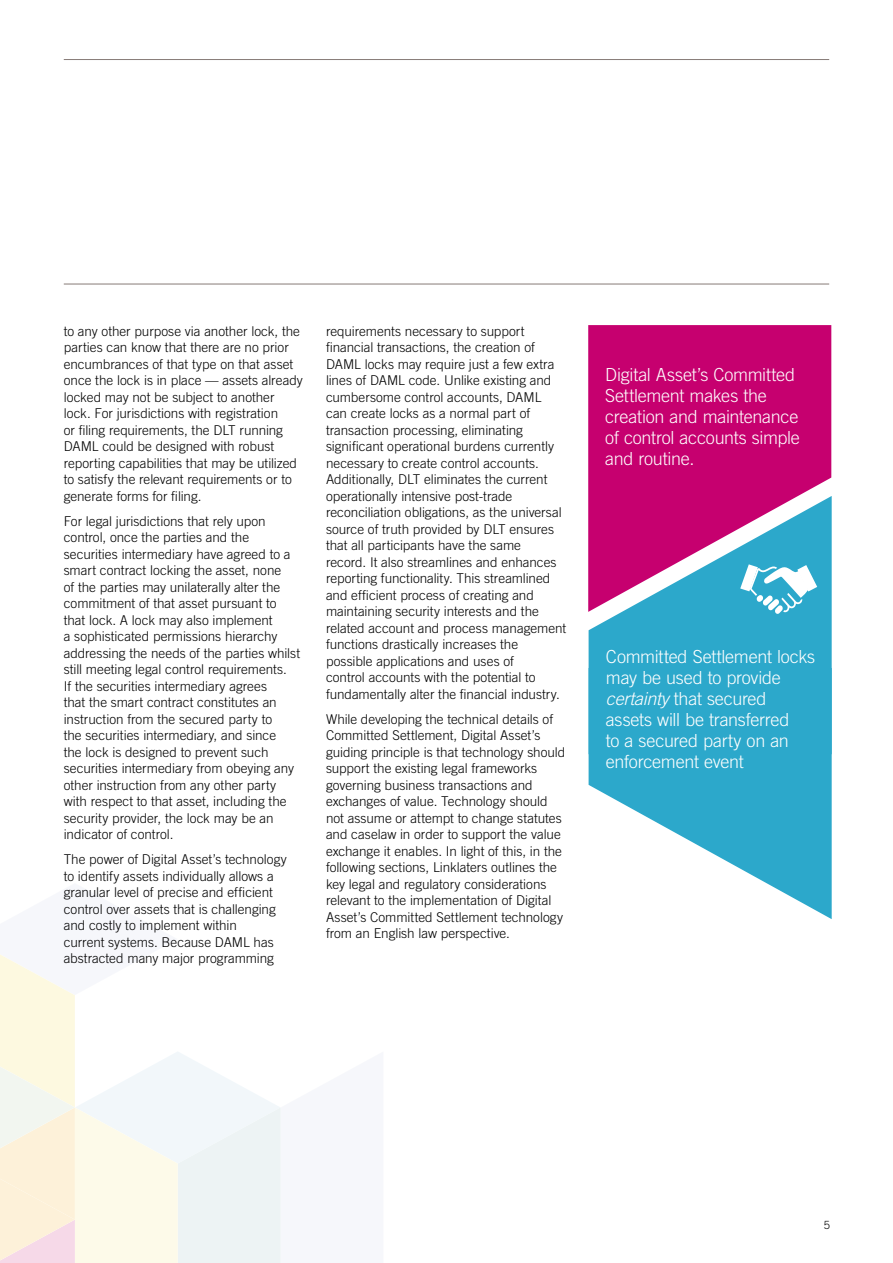
<style>
.page{position:relative;width:893px;height:1263px;background:#fff}
.page>*{position:absolute;margin:0;border:0;box-sizing:border-box;transform-origin:0 0}
.t1{font:300 18px/21px "Trade Gothic";letter-spacing:-.015em;color:#fff}
.t2{font:300 13.5px/16.5px "Trade Gothic";color:#000}
.t3{font:300 11.25px "Trade Gothic";color:#000}
.s1{font-style:italic}
</style>
<div class="page">
<svg style="left:0;top:954px;width:281px;height:309px"></svg>
<svg style="left:589px;top:754px;width:243px;height:165px;fill:#2ca8cb"></svg>
<div style="left:589px;top:496px;width:243px;height:258px;background:#2ca8cb"></div>
<svg style="left:588px;top:325px;width:243px;height:287px;background:#b62684"></svg>
<hr style="left:64px;top:284px;width:765px;height:1px;background:#877b77">
<svg style="left:740px;top:564px;width:77px;height:50px"></svg>
<hr style="left:64px;top:59px;width:765px;height:1px;background:#877b77">
<p class="t2" style="left:64px;top:322px;width:241px">to any other purpose via another lock, the parties can know that there are no prior encumbrances of that type on that asset once the lock is in place — assets already locked may not be subject to another lock. For jurisdictions with registration<br>or filing requirements, the DLT running DAML could be designed with robust reporting capabilities that may be utilized to satisfy the relevant requirements or to generate forms for filing.</p>
<p class="t2" style="left:64px;top:512px;width:238px">For legal jurisdictions that rely upon control, once the parties and the securities intermediary have agreed to a smart contract locking the asset, none<br>of the parties may unilaterally alter the commitment of that asset pursuant to that lock. A lock may also implement<br>a sophisticated permissions hierarchy addressing the needs of the parties whilst still meeting legal control requirements.<br>If the securities intermediary agrees<br>that the smart contract constitutes an instruction from the secured party to<br>the securities intermediary, and since<br>the lock is designed to prevent such securities intermediary from obeying any other instruction from any other party with respect to that asset, including the security provider, the lock may be an indicator of control.</p>
<p class="t2" style="left:64px;top:851px;width:225px">The power of Digital Asset’s technology to identify assets individually allows a granular level of precise and efficient control over assets that is challenging and costly to implement within<br>current systems. Because DAML has abstracted many major programming</p>
<p class="t2" style="left:326px;top:323px;width:242px">requirements necessary to support financial transactions, the creation of DAML locks may require just a few extra lines of DAML code. Unlike existing and cumbersome control accounts, DAML<br>can create locks as a normal part of transaction processing, eliminating significant operational burdens currently necessary to create control accounts.<br>Additionally, DLT eliminates the current operationally intensive post-trade reconciliation obligations, as the universal source of truth provided by DLT ensures that all participants have the same<br>record. It also streamlines and enhances reporting functionality. This streamlined and efficient process of creating and maintaining security interests and the related account and process management functions drastically increases the possible applications and uses of<br>control accounts with the potential to fundamentally alter the financial industry.</p>
<p class="t2" style="left:326px;top:711px;width:241px">While developing the technical details of Committed Settlement, Digital Asset’s guiding principle is that technology should support the existing legal frameworks governing business transactions and exchanges of value. Technology should not assume or attempt to change statutes and caselaw in order to support the value exchange it enables. In light of this, in the following sections, Linklaters outlines the key legal and regulatory considerations relevant to the implementation of Digital Asset’s Committed Settlement technology from an English law perspective.</p>
<h1 class="t1" style="left:605px;top:364px;width:196px">Digital Asset’s Committed<br>Settlement makes the creation and maintenance of control accounts simple and routine.</h1>
<h1 class="t1" style="left:606px;top:646px;width:211px">Committed Settlement locks may be used to provide <span class="s1">certainty</span> that secured assets will be transferred<br>to a secured party on an enforcement event</h1>
<p class="t3" style="left:824px;top:1218px;width:8px">5</p>
</div>
